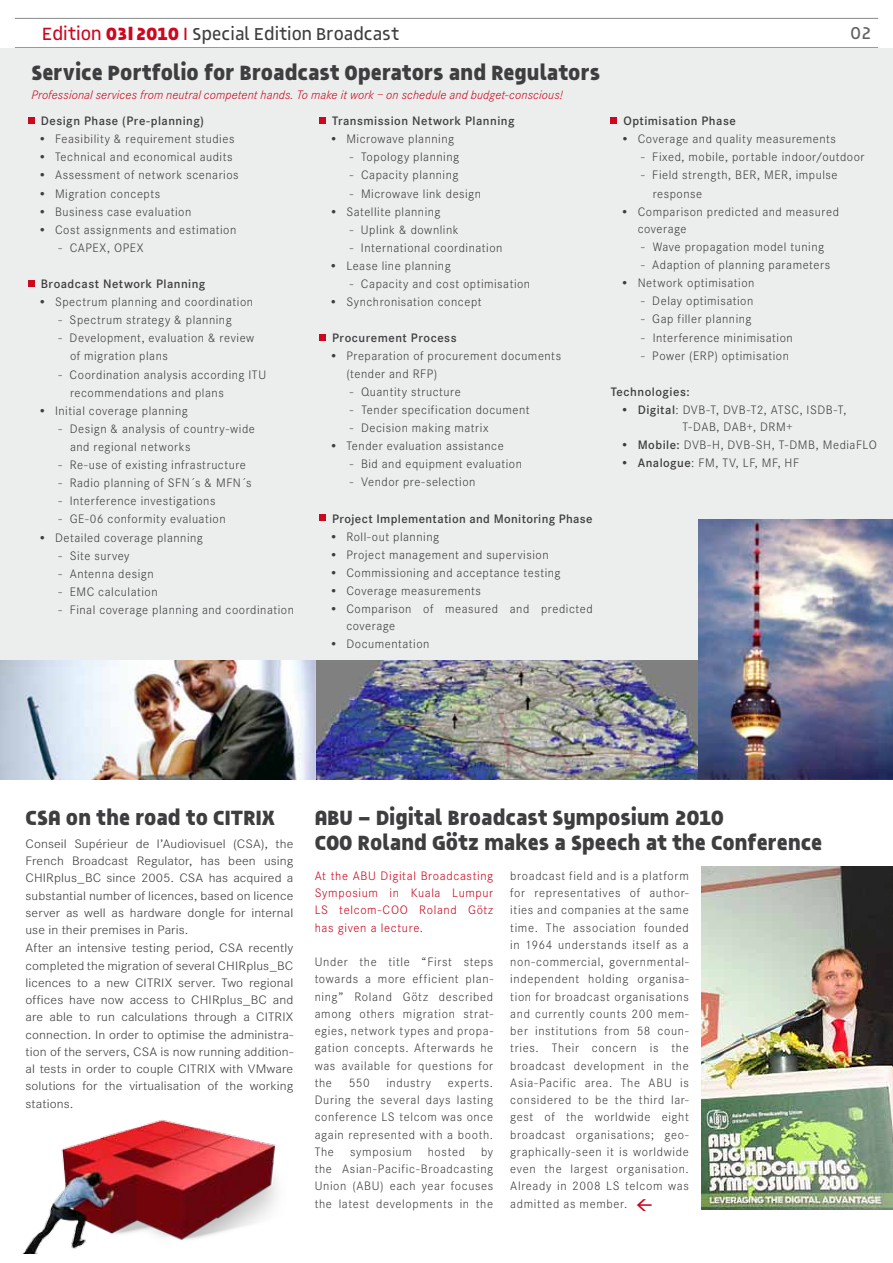
<style>
.page{position:relative;width:893px;height:1263px;background:#fff}
.page>*{position:absolute;margin:0;border:0;box-sizing:border-box;transform-origin:0 0}
.t1{font:21px/25.5px "Generation Z Bold";color:#3e3d40}
.t2{font:17.55px "Generation Z Medium";color:#3e3d40}
.t3{font:17.55px "Generation Z Medium";color:#606163}
.t4{font:300 12.75px/17.2px "Corporate S";letter-spacing:.04em;color:#3e3d40}
.t5{font:300 12.75px/17.2px "Corporate S";letter-spacing:.005em;color:#3e3d40;scale:1.1 1}
.t6{font:600 12.75px "Corporate S";letter-spacing:.04em;color:#3e3d40}
.t7{font:italic 300 12.75px "Corporate S";letter-spacing:.01em;color:#cd071e}
.t8{font:300 12.75px/17.2px "Corporate S";letter-spacing:.05em;color:#cd071e;text-align:justify}
.s1{font-size:18px;color:#cd071e}
.s2{font-family:"Generation Z Bold";font-size:18px;color:#cd071e}
.s3{font-family:"Stone Sans";font-weight:700;font-size:18px;color:#cd071e}
.s4{font-weight:600}
</style>
<div class="page">
<hr style="left:15px;top:18px;width:863px;height:1px;background:#87888a">
<hr style="left:15px;top:47px;width:863px;height:1px;background:#87888a">
<img style="left:702px;top:867px;width:191px;height:342px">
<div style="left:0;top:48px;width:893px;height:614px;background:#eceded"></div>
<img style="left:23px;top:1120px;width:254px;height:133px">
<svg style="left:28px;top:117px;width:6px;height:6px"></svg>
<svg style="left:28px;top:280px;width:6px;height:6px"></svg>
<div style="left:319px;top:117px;width:7px;height:6px;background:#cd071e"></div>
<div style="left:319px;top:334px;width:7px;height:7px;background:#cd071e"></div>
<div style="left:319px;top:514px;width:7px;height:7px;background:#cd071e"></div>
<svg style="left:611px;top:117px;width:6px;height:6px"></svg>
<img style="left:316px;top:660px;width:382px;height:119px">
<img style="left:698px;top:520px;width:195px;height:259px">
<img style="left:0;top:660px;width:316px;height:119px">
<h2 class="t2" style="left:42px;top:23px;width:358px"><span class="s1">Edition</span> <span class="s2">03</span><span class="s3">l</span><span class="s2">2010</span> <span class="s1">I</span> Special Edition Broadcast</h2>
<h2 class="t3" style="left:851px;top:22px;width:22px">02</h2>
<h1 class="t1" style="left:31px;top:59px;width:570px">Service Portfolio for Broadcast Operators and Regulators</h1>
<p class="t7" style="left:31px;top:87px;width:533px">Professional services from neutral competent hands. To make it work – on schedule and budget-conscious!</p>
<p class="t6" style="left:41px;top:114px;width:165px">Design Phase (Pre-planning)</p>
<p class="t4" style="left:38px;top:130px;width:198px">• Feasibility &amp; requirement studies</p>
<p class="t4" style="left:38px;top:149px;width:196px">• Technical and economical audits</p>
<p class="t4" style="left:38px;top:167px;width:202px">• Assessment of network scenarios</p>
<p class="t4" style="left:38px;top:185px;width:124px">• Migration concepts</p>
<p class="t4" style="left:38px;top:203px;width:155px">• Business case evaluation</p>
<p class="t4" style="left:38px;top:221px;width:200px">• Cost assignments and estimation</p>
<p class="t4" style="left:59px;top:239px;width:87px">- CAPEX, OPEX</p>
<p class="t6" style="left:41px;top:276px;width:166px">Broadcast Network Planning</p>
<p class="t4" style="left:38px;top:293px;width:217px">• Spectrum planning and coordination</p>
<p class="t4" style="left:59px;top:312px;width:175px">- Spectrum strategy &amp; planning</p>
<p class="t4" style="left:70px;top:329px;width:186px;line-height:18.1px;text-indent:-11px">- Development, evaluation &amp; review of migration plans</p>
<p class="t4" style="left:70px;top:365px;width:198px;line-height:18.1px;text-indent:-11px">- Coordination analysis according ITU recommendations and plans</p>
<p class="t4" style="left:38px;top:402px;width:151px">• Initial coverage planning</p>
<p class="t4" style="left:70px;top:420px;width:186px;line-height:18.1px;text-indent:-11px">- Design &amp; analysis of country-wide and regional networks</p>
<p class="t4" style="left:59px;top:456px;width:189px">- Re-use of existing infrastructure</p>
<p class="t4" style="left:59px;top:474px;width:195px">- Radio planning of SFN´s &amp; MFN´s</p>
<p class="t4" style="left:59px;top:493px;width:158px">- Interference investigations</p>
<p class="t4" style="left:59px;top:511px;width:168px">- GE-06 conformity evaluation</p>
<p class="t4" style="left:38px;top:529px;width:166px">• Detailed coverage planning</p>
<p class="t4" style="left:59px;top:547px;width:73px">- Site survey</p>
<p class="t4" style="left:59px;top:565px;width:97px">- Antenna design</p>
<p class="t4" style="left:59px;top:583px;width:101px">- EMC calculation</p>
<p class="t4" style="left:59px;top:601px;width:237px">- Final coverage planning and coordination</p>
<p class="t6" style="left:332px;top:114px;width:184px">Transmission Network Planning</p>
<p class="t4" style="left:329px;top:130px;width:126px">• Microwave planning</p>
<p class="t4" style="left:350px;top:149px;width:111px">- Topology planning</p>
<p class="t4" style="left:350px;top:167px;width:110px">- Capacity planning</p>
<p class="t4" style="left:350px;top:185px;width:133px">- Microwave link design</p>
<p class="t4" style="left:329px;top:203px;width:113px">• Satellite planning</p>
<p class="t4" style="left:350px;top:221px;width:110px">- Uplink &amp; downlink</p>
<p class="t4" style="left:350px;top:239px;width:154px">- International coordination</p>
<p class="t4" style="left:329px;top:257px;width:123px">• Lease line planning</p>
<p class="t4" style="left:350px;top:275px;width:182px">- Capacity and cost optimisation</p>
<p class="t4" style="left:329px;top:293px;width:154px">• Synchronisation concept</p>
<p class="t6" style="left:332px;top:331px;width:126px">Procurement Process</p>
<p class="t4" style="left:346px;top:348px;width:216px;text-indent:-17px">• Preparation of procurement documents (tender and RFP)</p>
<p class="t4" style="left:350px;top:383px;width:112px">- Quantity structure</p>
<p class="t4" style="left:350px;top:401px;width:181px">- Tender specification document</p>
<p class="t4" style="left:350px;top:419px;width:140px">- Decision making matrix</p>
<p class="t4" style="left:329px;top:437px;width:176px">• Tender evaluation assistance</p>
<p class="t4" style="left:350px;top:455px;width:174px">- Bid and equipment evaluation</p>
<p class="t4" style="left:350px;top:474px;width:127px">- Vendor pre-selection</p>
<p class="t6" style="left:332px;top:511px;width:262px">Project Implementation and Monitoring Phase</p>
<p class="t4" style="left:329px;top:528px;width:111px">• Roll-out planning</p>
<p class="t4" style="left:329px;top:546px;width:221px">• Project management and supervision</p>
<p class="t4" style="left:329px;top:564px;width:233px">• Commissioning and acceptance testing</p>
<p class="t4" style="left:329px;top:582px;width:153px">• Coverage measurements</p>
<p class="t4" style="left:346px;top:600px;width:248px;text-indent:-17px">• Comparison of measured and predicted coverage</p>
<p class="t4" style="left:329px;top:636px;width:102px">• Documentation</p>
<p class="t6" style="left:623px;top:114px;width:114px">Optimisation Phase</p>
<p class="t4" style="left:621px;top:130px;width:217px">• Coverage and quality measurements</p>
<p class="t4" style="left:641px;top:149px;width:225px">- Fixed, mobile, portable indoor/outdoor</p>
<p class="t4" style="left:653px;top:166px;width:186px;line-height:18.1px;text-indent:-11px">- Field strength, BER, MER, impulse response</p>
<p class="t4" style="left:638px;top:203px;width:203px;text-indent:-17px">• Comparison predicted and measured coverage</p>
<p class="t4" style="left:641px;top:238px;width:184px">- Wave propagation model tuning</p>
<p class="t4" style="left:641px;top:256px;width:190px">- Adaption of planning parameters</p>
<p class="t4" style="left:621px;top:274px;width:135px">• Network optimisation</p>
<p class="t4" style="left:641px;top:293px;width:114px">- Delay optimisation</p>
<p class="t4" style="left:641px;top:311px;width:112px">- Gap filler planning</p>
<p class="t4" style="left:641px;top:329px;width:153px">- Interference minimisation</p>
<p class="t4" style="left:641px;top:347px;width:149px">- Power (ERP) optimisation</p>
<p class="t6" style="left:611px;top:384px;width:80px">Technologies:</p>
<p class="t4" style="left:682px;top:401px;width:166px;text-indent:-62px"><span class="s4">• Digital</span>: DVB-T, DVB-T2, ATSC, ISDB-T,<br>T-DAB, DAB+, DRM+</p>
<p class="t4" style="left:621px;top:437px;width:258px"><span class="s4">• Mobile:</span> DVB-H, DVB-SH, T-DMB, MediaFLO</p>
<p class="t4" style="left:621px;top:455px;width:180px"><span class="s4">• Analogue</span>: FM, TV, LF, MF, HF</p>
<h1 class="t1" style="left:26px;top:803px;width:251px">CSA on the road to CITRIX</h1>
<p class="t5" style="left:26px;top:835px;width:245px">Conseil Supérieur de l’Audiovisuel (CSA), the French Broadcast Regulator, has been using CHIRplus_BC since 2005. CSA has acquired a substantial number of licences, based on licence server as well as hardware dongle for internal use in their premises in Paris.<br>After an intensive testing period, CSA recently completed the migration of several CHIRplus_BC licences to a new CITRIX server. Two regional offices have now access to CHIRplus_BC and are able to run calculations through a CITRIX connection. In order to optimise the administra&shy;tion of the servers, CSA is now running addition&shy;al tests in order to couple CITRIX with VMware solutions for the virtualisation of the working stations.</p>
<h1 class="t1" style="left:315px;top:803px;width:509px">ABU – Digital Broadcast Symposium 2010<br>COO Roland Götz makes a Speech at the Conference</h1>
<p class="t8" style="left:315px;top:867px;width:180px">At the ABU Digital Broadcasting Symposium in Kuala Lumpur LS telcom-COO Roland Götz has given a lecture.</p>
<p class="t4" style="left:510px;top:867px;width:180px;text-align:justify">broadcast field and is a platform for representatives of author&shy;ities and companies at the same time. The association founded in 1964 understands itself as a non-commercial, governmental&shy;independent holding organisa&shy;tion for broadcast organisations and currently counts 200 mem&shy;ber institutions from 58 coun&shy;tries. Their concern is the broadcast development in the Asia-Pacific area. The ABU is considered to be the third lar&shy;gest of the worldwide eight broadcast organisations; geo&shy;graphically-seen it is worldwide even the largest organisation.<br>Already in 2008 LS telcom was admitted as member.</p>
<p class="t4" style="left:315px;top:953px;width:180px;text-align:justify">Under the title “First steps towards a more efficient plan&shy;ning” Roland Götz described among others migration strat&shy;egies, network types and propa&shy;gation concepts. Afterwards he was available for questions for the</p>
<p class="t4" style="left:349px;top:1074px;width:23px">550</p>
<p class="t4" style="left:386px;top:1074px;width:46px">industry</p>
<p class="t4" style="left:315px;top:1074px;width:180px;text-align:justify;text-indent:133px">experts.<br>During the several days lasting conference LS telcom was once again represented with a booth.<br>The</p>
<p class="t4" style="left:350px;top:1143px;width:63px">symposium</p>
<p class="t4" style="left:428px;top:1143px;width:39px">hosted</p>
<p class="t4" style="left:315px;top:1143px;width:180px;text-align:justify;text-indent:166px">by the Asian-Pacific-Broadcasting Union (ABU) each year focuses the latest developments in the</p>
</div>
